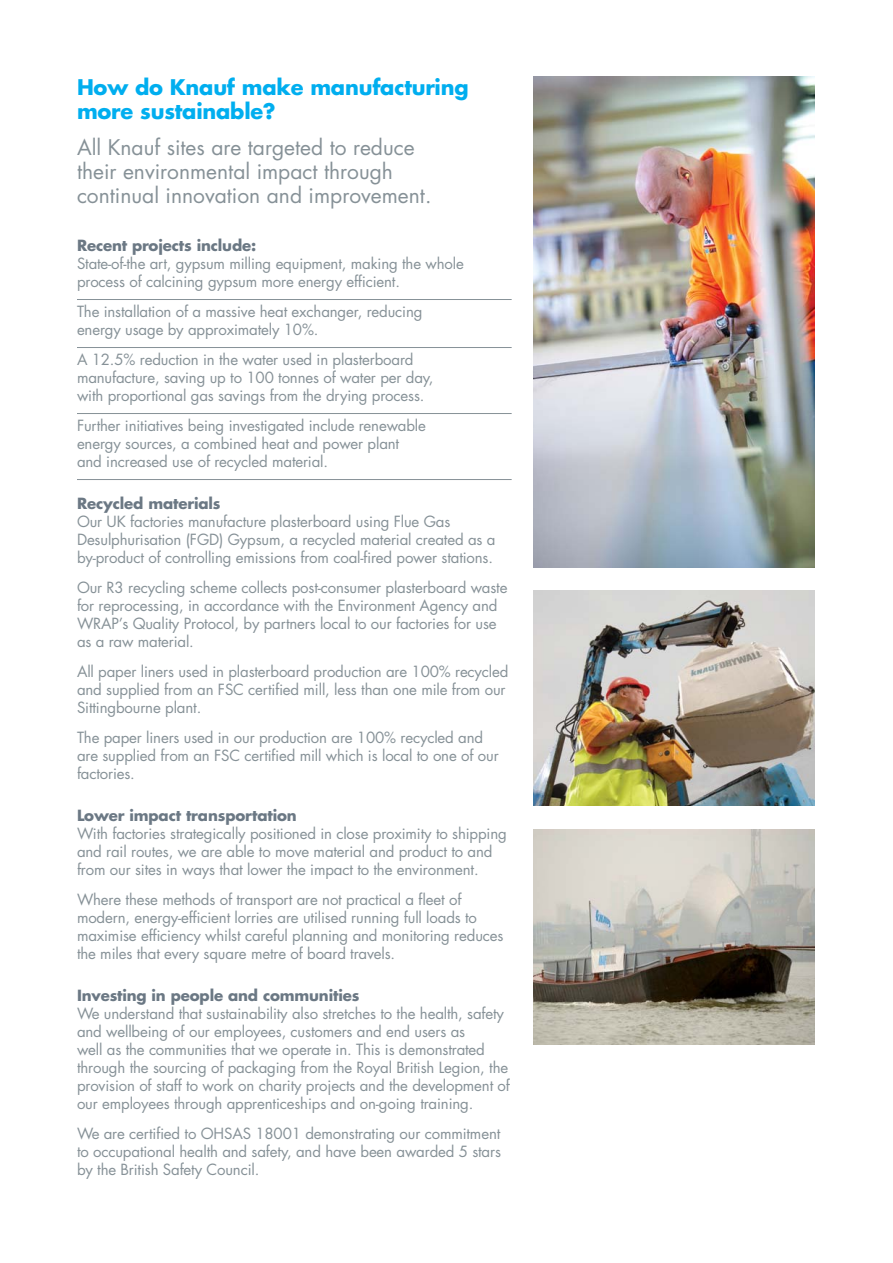
<style>
.page{position:relative;width:893px;height:1263px;background:#fff}
.page>*{position:absolute;margin:0;border:0;box-sizing:border-box;transform-origin:0 0}
.t1{font:21px/24px "Futura Std";color:#869197}
.t2{font:700 21px/24px "Futura Std";letter-spacing:-.01em;color:#00aeef}
.t3{font:15px/18px "Futura Std";letter-spacing:-.01em;color:#869197}
.t4{font:700 15px "Futura Std";letter-spacing:-.01em;color:#6b7884}
</style>
<div class="page">
<hr style="left:77px;top:299px;width:435px;height:1px;background:#869197">
<hr style="left:77px;top:347px;width:435px;height:1px;background:#869197">
<hr style="left:77px;top:413px;width:435px;height:1px;background:#869197">
<hr style="left:77px;top:479px;width:435px;height:1px;background:#869197">
<img style="left:533px;top:829px;width:281px;height:215px">
<img style="left:534px;top:77px;width:280px;height:490px">
<img style="left:533px;top:591px;width:281px;height:215px">
<h1 class="t2" style="left:77px;top:74px;width:393px">How do Knauf make manufacturing more sustainable?</h1>
<h1 class="t1" style="left:77px;top:135px;width:356px">All Knauf sites are targeted to reduce their environmental impact through continual innovation and improvement.</h1>
<p class="t4" style="left:77px;top:235px;width:181px">Recent projects include:</p>
<p class="t3" style="left:77px;top:254px;width:388px">State-of-the art, gypsum milling equipment, making the whole process of calcining gypsum more energy efficient.</p>
<p class="t3" style="left:77px;top:302px;width:347px">The installation of a massive heat exchanger, reducing energy usage by approximately 10%.</p>
<p class="t3" style="left:77px;top:350px;width:358px">A 12.5% reduction in the water used in plasterboard manufacture, saving up to 100 tonnes of water per day, with proportional gas savings from the drying process.</p>
<p class="t3" style="left:77px;top:416px;width:350px">Further initiatives being investigated include renewable energy sources, a combined heat and power plant and increased use of recycled material.</p>
<p class="t4" style="left:77px;top:493px;width:145px">Recycled materials</p>
<p class="t3" style="left:77px;top:512px;width:420px">Our UK factories manufacture plasterboard using Flue Gas<br>Desulphurisation (FGD) Gypsum, a recycled material created as a by-product of controlling emissions from coal-fired power stations.</p>
<p class="t3" style="left:77px;top:578px;width:432px">Our R3 recycling scheme collects post-consumer plasterboard waste for reprocessing, in accordance with the Environment Agency and WRAP’s Quality Protocol, by partners local to our factories for use as a raw material.</p>
<p class="t3" style="left:77px;top:662px;width:433px">All paper liners used in plasterboard production are 100% recycled and supplied from an FSC certified mill, less than one mile from our<br>Sittingbourne plant.</p>
<p class="t3" style="left:77px;top:728px;width:423px">The paper liners used in our production are 100% recycled and are supplied from an FSC certified mill which is local to one of our factories.</p>
<p class="t4" style="left:77px;top:805px;width:221px">Lower impact transportation</p>
<p class="t3" style="left:77px;top:824px;width:431px">With factories strategically positioned in close proximity to shipping and rail routes, we are able to move material and product to and from our sites in ways that lower the impact to the environment.</p>
<p class="t3" style="left:77px;top:890px;width:428px">Where these methods of transport are not practical a fleet of modern, energy-efficient lorries are utilised running full loads to maximise efficiency whilst careful planning and monitoring reduces the miles that every square metre of board travels.</p>
<p class="t4" style="left:77px;top:985px;width:284px">Investing in people and communities</p>
<p class="t3" style="left:77px;top:1004px;width:435px">We understand that sustainability also stretches to the health, safety and wellbeing of our employees, customers and end users as<br>well as the communities that we operate in. This is demonstrated through the sourcing of packaging from the Royal British Legion, the provision of staff to work on charity projects and the development of our employees through apprenticeships and on-going training.</p>
<p class="t3" style="left:77px;top:1124px;width:425px;text-align:justify">We are certified to OHSAS 18001 demonstrating our commitment to occupational health and safety, and have been awarded 5 stars by the British Safety Council.</p>
</div>
